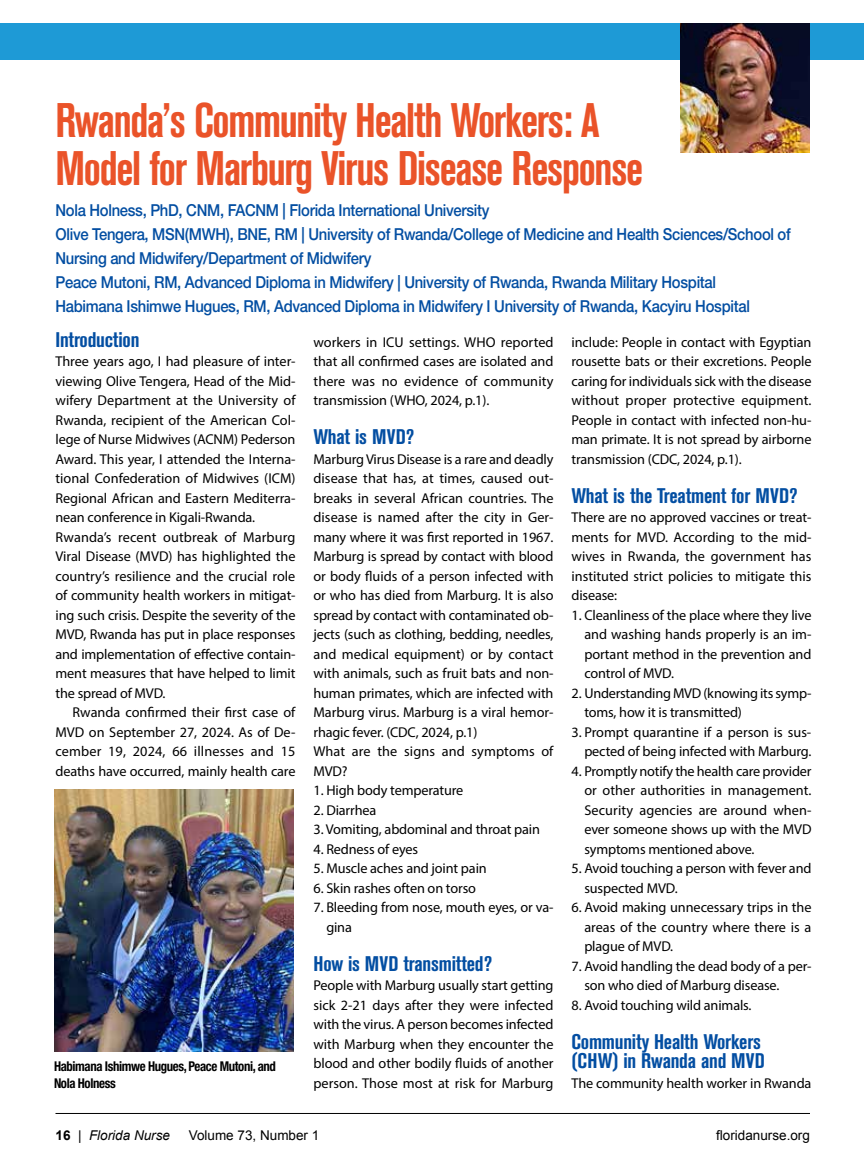
<style>
.page{position:relative;width:864px;height:1175px;background:#fff}
.page>*{position:absolute;margin:0;border:0;box-sizing:border-box;transform-origin:0 0}
.t1{font:700 condensed 48px/48px "Akzidenz Grotesk BE";letter-spacing:-.03em;color:#ea5329;scale:.9 1}
.t2{font:700 condensed 21px/19.5px "Akzidenz Grotesk BE";letter-spacing:-.01em;color:#034ea2}
.t3{font:500 16.5px/24px "Helvetica Neue LT Std";letter-spacing:-.02em;color:#034ea2;scale:.9 1}
.t4{font:14.25px/19.5px "Myriad Pro";letter-spacing:-.01em;color:#000;text-align:justify}
.t5{font:700 condensed 13.5px/16.5px "Helvetica Neue LT Std";letter-spacing:-.03em;color:#000;scale:.95 1}
.t6{font:13.5px "Arial";color:#000}
.t7{font:italic 13.5px "Arial";color:#000}
.s1{font-weight:700;font-style:normal}
.s2{font-style:normal}
</style>
<div class="page">
<div style="left:0;top:23px;width:864px;height:36px;background:#1e9ad6"></div>
<hr style="left:56px;top:1113px;width:754px;height:1px;background:#000">
<img style="left:680px;top:23px;width:130px;height:130px">
<img style="left:54px;top:789px;width:240px;height:262px">
<h1 class="t1" style="left:56px;top:96px;width:655px">Rwanda’s Community Health Workers: A<br>Model for Marburg Virus Disease Response</h1>
<p class="t3" style="left:56px;top:198px;width:819px">Nola Holness, PhD, CNM, FACNM | Florida International University<br>Olive Tengera, MSN(MWH), BNE, RM | University of Rwanda/College of Medicine and Health Sciences/School of Nursing and Midwifery/Department of Midwifery<br>Peace Mutoni, RM, Advanced Diploma in Midwifery | University of Rwanda, Rwanda Military Hospital<br>Habimana Ishimwe Hugues, RM, Advanced Diploma in Midwifery I University of Rwanda, Kacyiru Hospital</p>
<h2 class="t2" style="left:56px;top:330px;width:85px">Introduction</h2>
<p class="t4" style="left:56px;top:351px;width:242px;text-align:left">Three years ago, I had pleasure of inter&shy;viewing Olive Tengera, Head of the Mid&shy;wifery Department at the University of Rwanda, recipient of the American Col&shy;lege of Nurse Midwives (ACNM) Pederson Award. This year, I attended the Interna&shy;tional Confederation of Midwives (ICM)<br>Regional African and Eastern Mediterra&shy;nean conference in Kigali-Rwanda.<br>Rwanda’s recent outbreak of Marburg Viral Disease (MVD) has highlighted the country’s resilience and the crucial role of community health workers in mitigat&shy;ing such crisis. Despite the severity of the MVD, Rwanda has put in place responses and implementation of effective contain&shy;ment measures that have helped to limit the spread of MVD.</p>
<p class="t4" style="left:56px;top:702px;width:242px;text-indent:17px">Rwanda confirmed their first case of MVD on September 27, 2024. As of De&shy;cember 19, 2024, 66 illnesses and 15 deaths have occurred, mainly health care</p>
<p class="t4" style="left:313px;top:332px;width:242px">workers in ICU settings. WHO reported that all confirmed cases are isolated and there was no evidence of community transmission (WHO, 2024, p.1).</p>
<h2 class="t2" style="left:314px;top:427px;width:102px">What is MVD?</h2>
<p class="t4" style="left:314px;top:449px;width:242px;text-align:left">Marburg Virus Disease is a rare and deadly disease that has, at times, caused out&shy;breaks in several African countries. The disease is named after the city in Ger&shy;many where it was first reported in 1967.<br>Marburg is spread by contact with blood or body fluids of a person infected with or who has died from Marburg. It is also spread by contact with contaminated ob&shy;jects (such as clothing, bedding, needles, and medical equipment) or by contact with animals, such as fruit bats and non&shy;human primates, which are infected with Marburg virus. Marburg is a viral hemor&shy;rhagic fever. (CDC, 2024, p.1)<br>What are the signs and symptoms of MVD?</p>
<p class="t4" style="left:314px;top:780px;width:151px">1. High body temperature</p>
<p class="t4" style="left:314px;top:800px;width:64px">2. Diarrhea</p>
<p class="t4" style="left:314px;top:819px;width:228px">3. Vomiting, abdominal and throat pain</p>
<p class="t4" style="left:314px;top:839px;width:106px">4. Redness of eyes</p>
<p class="t4" style="left:314px;top:858px;width:175px">5. Muscle aches and joint pain</p>
<p class="t4" style="left:314px;top:878px;width:164px">6. Skin rashes often on torso</p>
<p class="t4" style="left:326px;top:897px;width:229px;text-indent:-13px">7. Bleeding from nose, mouth eyes, or va&shy;gina</p>
<h2 class="t2" style="left:314px;top:954px;width:180px">How is MVD transmitted?</h2>
<p class="t4" style="left:314px;top:975px;width:242px">People with Marburg usually start getting sick 2-21 days after they were infected with the virus. A person becomes infected with Marburg when they encounter the blood and other bodily fluids of another person. Those most at risk for Marburg</p>
<p class="t4" style="left:571px;top:332px;width:242px">include: People in contact with Egyptian rousette bats or their excretions. People caring for individuals sick with the disease without proper protective equipment.<br>People in contact with infected non-hu&shy;man primate. It is not spread by airborne transmission (CDC, 2024, p.1).</p>
<h2 class="t2" style="left:572px;top:486px;width:228px">What is the Treatment for MVD?</h2>
<p class="t4" style="left:572px;top:507px;width:242px">There are no approved vaccines or treat&shy;ments for MVD. According to the mid&shy;wives in Rwanda, the government has instituted strict policies to mitigate this disease:</p>
<p class="t4" style="left:584px;top:605px;width:229px;text-indent:-13px">1. Cleanliness of the place where they live and washing hands properly is an im&shy;portant method in the prevention and control of MVD.</p>
<p class="t4" style="left:584px;top:683px;width:229px;text-indent:-13px">2. Understanding MVD (knowing its symp&shy;toms, how it is transmitted)</p>
<p class="t4" style="left:572px;top:722px;width:241px;text-align:right">3. Prompt quarantine if a person is sus&shy;pected of being infected with Marburg.</p>
<p class="t4" style="left:584px;top:761px;width:229px;text-indent:-13px">4. Promptly notify the health care provider or other authorities in management.<br>Security agencies are around when&shy;ever someone shows up with the MVD symptoms mentioned above.</p>
<p class="t4" style="left:584px;top:858px;width:229px;text-indent:-13px">5. Avoid touching a person with fever and suspected MVD.</p>
<p class="t4" style="left:584px;top:897px;width:229px;text-indent:-13px">6. Avoid making unnecessary trips in the areas of the country where there is a plague of MVD.</p>
<p class="t4" style="left:584px;top:956px;width:229px;text-indent:-13px">7. Avoid handling the dead body of a per&shy;son who died of Marburg disease.</p>
<p class="t4" style="left:572px;top:995px;width:182px">8. Avoid touching wild animals.</p>
<h2 class="t2" style="left:572px;top:1032px;width:195px">Community Health Workers (CHW) in Rwanda and MVD</h2>
<p class="t4" style="left:572px;top:1073px;width:241px">The community health worker in Rwanda</p>
<p class="t5" style="left:54px;top:1058px;width:235px">Habimana Ishimwe Hugues, Peace Mutoni, and<br>Nola Holness</p>
<p class="t7" style="left:56px;top:1126px;width:116px"><span class="s1">16</span> <span class="s2">|</span> Florida Nurse</p>
<p class="t6" style="left:189px;top:1126px;width:132px">Volume 73, Number 1</p>
<p class="t6" style="left:716px;top:1126px;width:95px">floridanurse.org</p>
</div>
